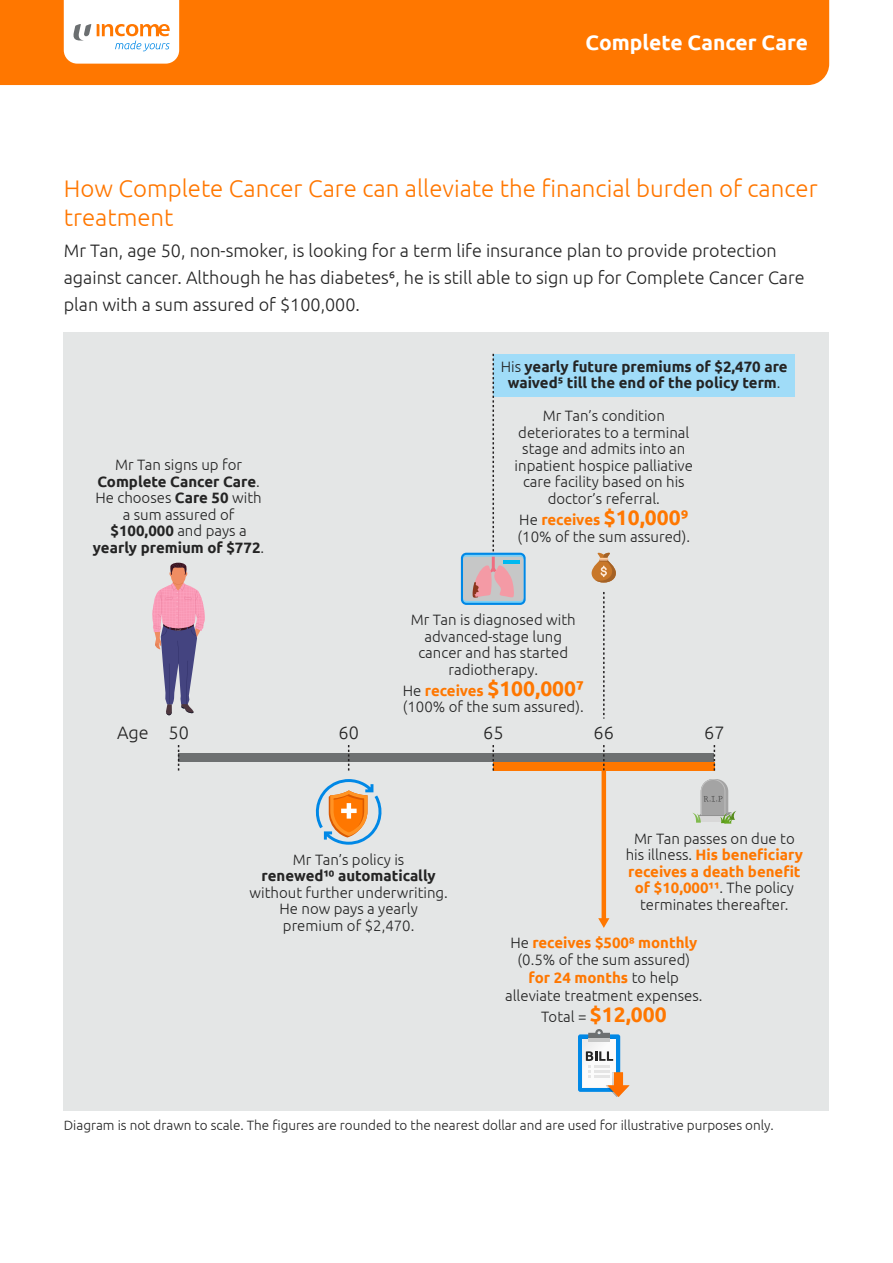
<style>
.page{position:relative;width:893px;height:1263px;background:#fff}
.page>*{position:absolute;margin:0;border:0;box-sizing:border-box;transform-origin:0 0}
.t1{font:300 24px/28.8px "Ubuntu";color:#f70}
.t2{font:700 21px "Ubuntu";color:#f70}
.t3{font:700 21px "Ubuntu";color:#fff}
.t4{font:300 18px/27px "Ubuntu";color:#242424}
.t5{font:300 15px/16.5px "Ubuntu";color:#242424;text-align:center}
.t6{font:700 15px/16.5px "Ubuntu";color:#242424;text-align:center}
.t7{font:300 13.5px "Ubuntu";color:#242424}
.s1{font-weight:700}
.s2{font-weight:300}
.s3{font-weight:700;color:#f70}
.s4{font-weight:700;font-size:21px;color:#f70}
.s5{font-weight:300;font-size:15px;color:#242424}
.s6{font-size:15px}
</style>
<div class="page">
<div style="left:64px;top:333px;width:765px;height:778px;background:#e4e6e6"></div>
<svg style="left:152px;top:563px;width:53px;height:152px"></svg>
<div style="left:179px;top:753px;width:535px;height:9px;background:#6d7071"></div>
<div style="left:493px;top:762px;width:221px;height:8px;background:#f70"></div>
<svg style="left:315px;top:779px;width:67px;height:66px"></svg>
<svg style="left:178px;top:745px;width:1px;height:25px"></svg>
<svg style="left:348px;top:745px;width:1px;height:25px"></svg>
<svg style="left:492px;top:745px;width:2px;height:25px"></svg>
<svg style="left:714px;top:745px;width:1px;height:25px"></svg>
<svg style="left:603px;top:745px;width:2px;height:25px"></svg>
<hr style="left:602px;top:770px;width:4px;height:150px;background:#f70">
<svg style="left:598px;top:918px;width:11px;height:10px"></svg>
<div style="left:493px;top:354px;width:302px;height:42px;background:#a0dcf8"></div>
<svg style="left:603px;top:592px;width:2px;height:126px"></svg>
<svg style="left:461px;top:553px;width:65px;height:52px"></svg>
<svg style="left:463px;top:555px;width:60px;height:48px"></svg>
<div style="left:463px;top:557px;width:60px;height:44px;background:#c6c7c7;border-radius:3px"></div>
<hr style="left:503px;top:560px;width:17px;height:3px;background:#00b9f0">
<svg style="left:473px;top:354px;width:42px;height:244px"></svg>
<svg style="left:592px;top:553px;width:24px;height:29px"></svg>
<svg style="left:692px;top:779px;width:44px;height:45px"></svg>
<div style="left:578px;top:1034px;width:42px;height:58px;background:#0088e6;border-radius:2px"></div>
<svg style="left:582px;top:1029px;width:47px;height:68px"></svg>
<div style="left:0;top:0;width:829px;height:85px;background:#f70"></div>
<svg style="left:64px;top:0;width:115px;height:64px"></svg>
<h2 class="t3" style="left:586px;top:30px;width:224px">Complete Cancer Care</h2>
<h1 class="t1" style="left:64px;top:174px;width:755px">How Complete Cancer Care can alleviate the financial burden of cancer treatment</h1>
<p class="t4" style="left:64px;top:237px;width:742px">Mr Tan, age 50, non-smoker, is looking for a term life insurance plan to provide protection against cancer. Although he has diabetes⁶, he is still able to sign up for Complete Cancer Care plan with a sum assured of $100,000.</p>
<p class="t5" style="left:93px;top:456px;width:173px">Mr Tan signs up for<br><span class="s1">Complete Cancer Care</span>.<br>He chooses <span class="s1">Care 50</span> with a sum assured of <span class="s1">$100,000</span> and pays a <span class="s1">yearly premium of $772</span>.</p>
<p class="t6" style="left:501px;top:358px;width:288px"><span class="s2">His</span> yearly future premiums of $2,470 are waived⁵ till the end of the policy term<span class="s2">.</span></p>
<p class="t5" style="left:515px;top:407px;width:180px">Mr Tan’s condition deteriorates to a terminal stage and admits into an inpatient hospice palliative care facility based on his doctor’s referral.</p>
<p class="t5" style="left:518px;top:511px;width:174px;text-align:left">He <span class="s3">receives</span> <span class="s4">$10,000⁹ </span>(10% of the sum assured).</p>
<p class="t5" style="left:411px;top:611px;width:166px">Mr Tan is diagnosed with advanced-stage lung cancer and has started radiotherapy.</p>
<h2 class="t2" style="left:403px;top:675px;width:182px"><span class="s5">He</span> <span class="s6">receives</span> $100,000⁷</h2>
<p class="t5" style="left:403px;top:698px;width:182px">(100% of the sum assured).</p>
<p class="t4" style="left:117px;top:719px;width:73px">Age 50</p>
<p class="t4" style="left:338px;top:719px;width:22px">60</p>
<p class="t4" style="left:483px;top:719px;width:22px">65</p>
<p class="t4" style="left:594px;top:719px;width:22px">66</p>
<p class="t4" style="left:704px;top:719px;width:22px">67</p>
<p class="t5" style="left:293px;top:851px;width:113px">Mr Tan’s policy is</p>
<p class="t6" style="left:262px;top:867px;width:176px">renewed¹⁰ automatically</p>
<p class="t5" style="left:250px;top:884px;width:200px">without further underwriting.<br>He now pays a yearly premium of $2,470.</p>
<p class="t5" style="left:626px;top:830px;width:179px">Mr Tan passes on due to his illness. <span class="s3">His beneficiary receives a death benefit of $10,000¹¹</span>. The policy terminates thereafter.</p>
<p class="t5" style="left:510px;top:934px;width:188px">He <span class="s3">receives $500⁸ monthly </span>(0.5% of the sum assured)</p>
<p class="t5" style="left:505px;top:968px;width:199px;line-height:18px"><span class="s3">for 24 months</span> to help alleviate treatment expenses.</p>
<h2 class="t2" style="left:541px;top:1001px;width:127px"><span class="s5">Total =</span> $12,000</h2>
<p class="t7" style="left:64px;top:1117px;width:711px">Diagram is not drawn to scale. The figures are rounded to the nearest dollar and are used for illustrative purposes only.</p>
</div>
